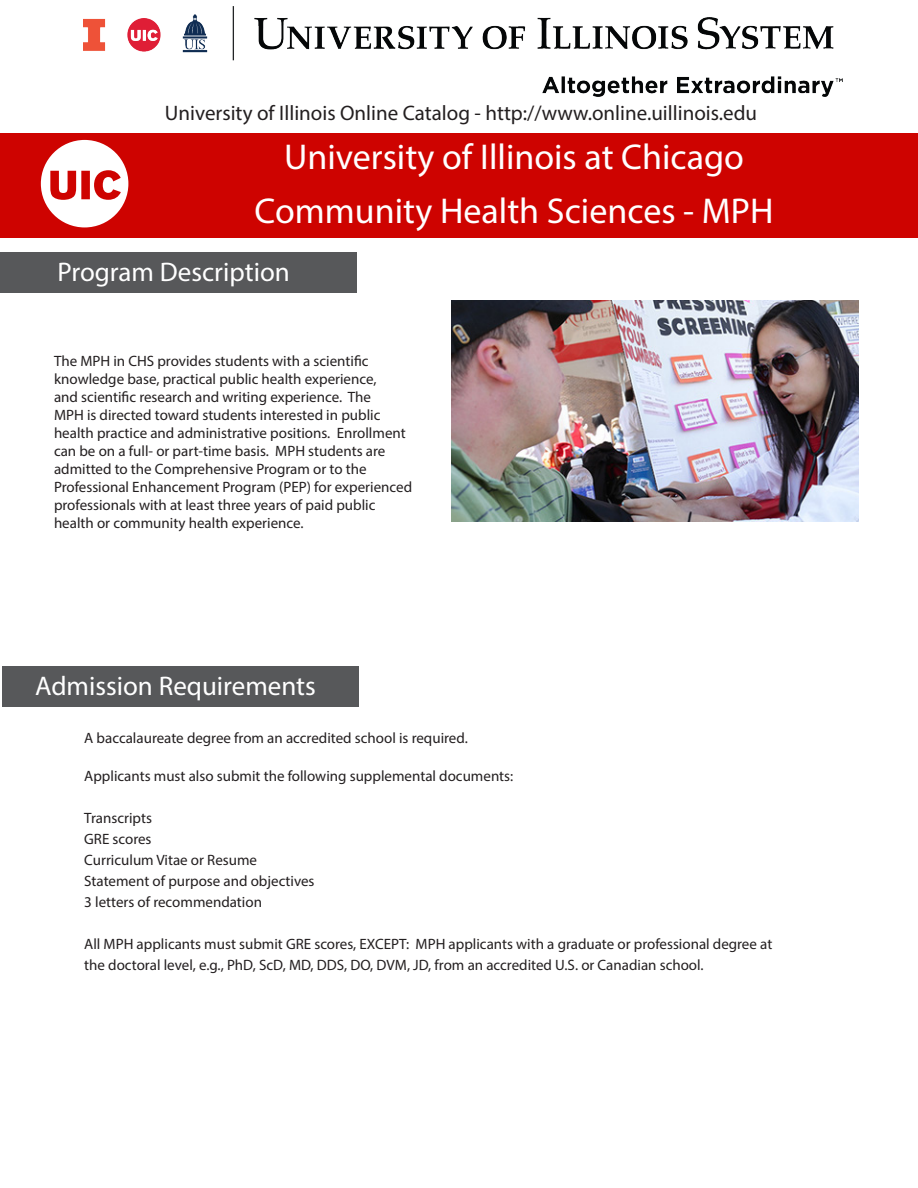
<style>
.page{position:relative;width:918px;height:1188px;background:#fff}
.page>*{position:absolute;margin:0;border:0;box-sizing:border-box;transform-origin:0 0}
.t1{font:36px/54px "Myriad Pro";color:#fff;text-align:center}
.t2{font:27px "Myriad Pro";color:#fff}
.t3{font:21px "Myriad Pro";color:#231f20}
.t4{font:15px/18px "Myriad Pro";color:#231f20}
</style>
<div class="page">
<div style="left:1px;top:133px;width:917px;height:105px;background:#ce0300"></div>
<svg style="left:41px;top:140px;width:87px;height:87px"></svg>
<div style="left:0;top:252px;width:356px;height:41px;background:#57585a"></div>
<div style="left:2px;top:666px;width:356px;height:41px;background:#57585a"></div>
<img style="left:451px;top:301px;width:408px;height:220px">
<img style="left:84px;top:6px;width:759px;height:91px">
<p class="t3" style="left:165px;top:100px;width:594px">University of Illinois Online Catalog - http://www.online.uillinois.edu</p>
<p class="t1" style="left:255px;top:130px;width:520px">University of Illinois at Chicago<br>Community Health Sciences - MPH</p>
<p class="t2" style="left:58px;top:255px;width:234px">Program Description</p>
<p class="t4" style="left:54px;top:352px;width:360px">The MPH in CHS provides students with a scientific knowledge base, practical public health experience,<br>and scientific research and writing experience. The<br>MPH is directed toward students interested in public health practice and administrative positions. Enrollment can be on a full- or part-time basis. MPH students are admitted to the Comprehensive Program or to the Professional Enhancement Program (PEP) for experienced professionals with at least three years of paid public health or community health experience.</p>
<p class="t2" style="left:35px;top:670px;width:282px">Admission Requirements</p>
<p class="t4" style="left:84px;top:729px;width:385px">A baccalaureate degree from an accredited school is required.</p>
<p class="t4" style="left:84px;top:767px;width:431px">Applicants must also submit the following supplemental documents:</p>
<p class="t4" style="left:84px;top:809px;width:69px">Transcripts</p>
<p class="t4" style="left:84px;top:830px;width:69px">GRE scores</p>
<p class="t4" style="left:84px;top:851px;width:174px">Curriculum Vitae or Resume</p>
<p class="t4" style="left:84px;top:870px;width:232px;line-height:21px">Statement of purpose and objectives<br>3 letters of recommendation</p>
<p class="t4" style="left:84px;top:933px;width:690px;line-height:21px">All MPH applicants must submit GRE scores, EXCEPT: MPH applicants with a graduate or professional degree at the doctoral level, e.g., PhD, ScD, MD, DDS, DO, DVM, JD, from an accredited U.S. or Canadian school.</p>
</div>
